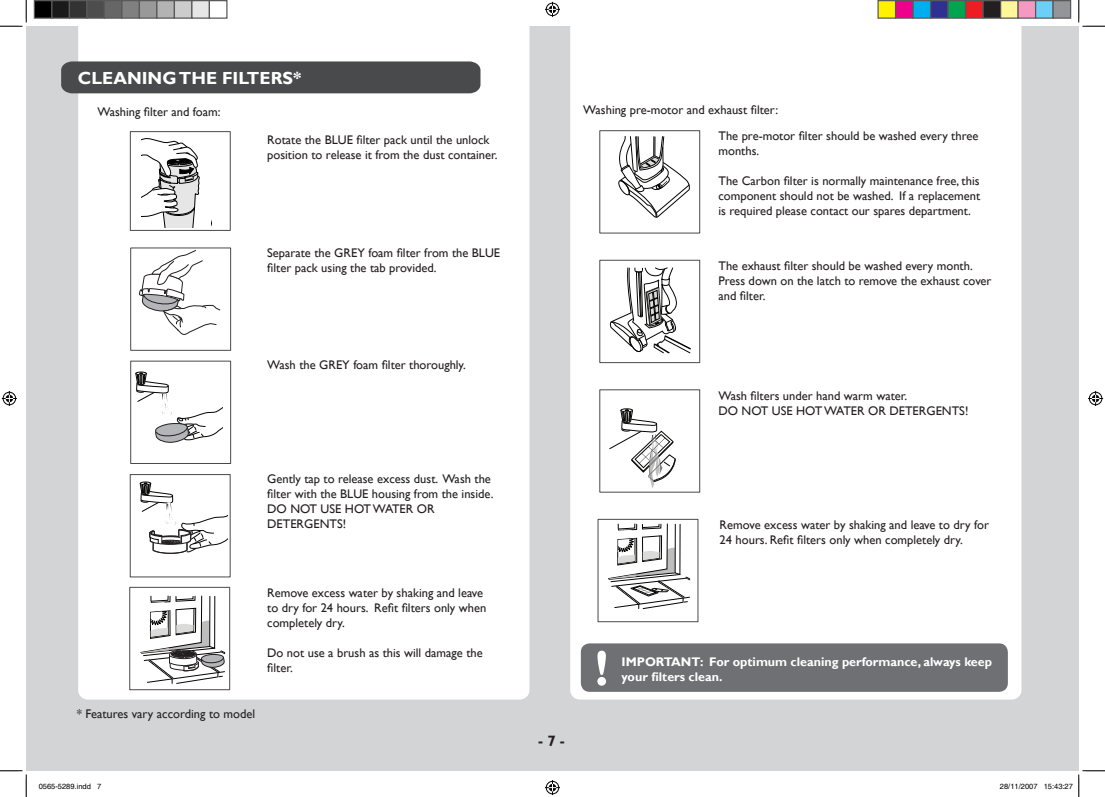
<style>
.page{position:relative;width:1105px;height:797px;background:#fff}
.page>*{position:absolute;margin:0;border:0;box-sizing:border-box;transform-origin:0 0}
.t1{font:700 50px "Gill Sans";color:#fff}
.t2{font:700 17.5px "Gill Sans";color:#fff}
.t3{font:700 15px "Gill Sans";color:#231f20}
.t4{font:12.5px/15px "Gill Sans";color:#231f20}
.t5{font:700 12.5px "Gill Sans";color:#fff}
.t6{font:7.5px "Helvetica";color:#000}
</style>
<div class="page">
<div style="left:26px;top:26px;width:1053px;height:744px;background:#d3d4d6"></div>
<div style="left:570px;top:26px;width:451px;height:673px;background:#fff"></div>
<div style="left:78px;top:26px;width:451px;height:673px;background:#fff"></div>
<div style="left:61px;top:61px;width:419px;height:32px;background:#494a4b"></div>
<svg style="left:139px;top:250px;width:82px;height:86px;background:#e8e7e8"></svg>
<svg style="left:135px;top:371px;width:88px;height:73px;background:#e5e5e6"></svg>
<div style="left:130px;top:131px;width:101px;height:100px;border:1px solid #494a4b"></div>
<div style="left:130px;top:361px;width:101px;height:103px;border:1px solid #494a4b"></div>
<div style="left:130px;top:474px;width:100px;height:103px;border:1px solid #494a4b"></div>
<div style="left:130px;top:248px;width:101px;height:102px;border:1px solid #494a4b"></div>
<svg style="left:610px;top:265px;width:81px;height:88px;background:#cecece"></svg>
<div style="left:599px;top:260px;width:101px;height:103px;border:1px solid #494a4b"></div>
<div style="left:581px;top:643px;width:427px;height:49px;background:#6f7073;border-radius:9px"></div>
<div style="left:598px;top:519px;width:100px;height:103px;border:1px solid #494a4b"></div>
<svg style="left:608px;top:523px;width:82px;height:90px;background:#d4d4d4"></svg>
<div style="left:599px;top:130px;width:101px;height:103px;border:1px solid #494a4b"></div>
<svg style="left:618px;top:135px;width:72px;height:85px;background:#d8d8d8"></svg>
<div style="left:129px;top:587px;width:101px;height:103px;border:1px solid #494a4b"></div>
<svg style="left:141px;top:596px;width:84px;height:92px;background:#cfcece"></svg>
<svg style="left:140px;top:481px;width:88px;height:109px;background:#e8e7e7"></svg>
<svg style="left:141px;top:138px;width:59px;height:89px;background:#ccc"></svg>
<svg style="left:207px;top:200px;width:4px;height:27px"></svg>
<div style="left:599px;top:389px;width:101px;height:103px;border:1px solid #494a4b"></div>
<svg style="left:609px;top:408px;width:67px;height:80px;background:#dfdfde"></svg>
<svg style="left:0;top:0;width:27px;height:27px"></svg>
<svg style="left:0;top:770px;width:27px;height:27px"></svg>
<svg style="left:1078px;top:0;width:27px;height:27px"></svg>
<svg style="left:545px;top:2px;width:15px;height:15px"></svg>
<svg style="left:545px;top:780px;width:15px;height:15px"></svg>
<svg style="left:2px;top:391px;width:15px;height:15px"></svg>
<svg style="left:1088px;top:391px;width:15px;height:15px"></svg>
<div style="left:34px;top:1px;width:18px;height:17px;background:#000"></div>
<div style="left:34px;top:0;width:18px;height:19px;border:1px solid #595959"></div>
<div style="left:52px;top:1px;width:17px;height:17px;background:#1a1a1a"></div>
<div style="left:51px;top:0;width:19px;height:19px;border:1px solid #595959"></div>
<div style="left:69px;top:1px;width:18px;height:17px;background:#333"></div>
<div style="left:69px;top:0;width:19px;height:19px;border:1px solid #595959"></div>
<div style="left:87px;top:1px;width:17px;height:17px;background:#4d4d4d"></div>
<div style="left:86px;top:0;width:19px;height:19px;border:1px solid #595959"></div>
<div style="left:104px;top:1px;width:18px;height:17px;background:#666"></div>
<div style="left:104px;top:0;width:18px;height:19px;border:1px solid #595959"></div>
<div style="left:122px;top:1px;width:17px;height:17px;background:#808080"></div>
<div style="left:121px;top:0;width:19px;height:19px;border:1px solid #595959"></div>
<div style="left:139px;top:1px;width:18px;height:17px;background:#999"></div>
<div style="left:139px;top:0;width:19px;height:19px;border:1px solid #595959"></div>
<div style="left:157px;top:1px;width:17px;height:17px;background:#b3b3b3"></div>
<div style="left:156px;top:0;width:19px;height:19px;border:1px solid #595959"></div>
<div style="left:174px;top:1px;width:18px;height:17px;background:#ccc"></div>
<div style="left:174px;top:0;width:18px;height:19px;border:1px solid #595959"></div>
<div style="left:192px;top:1px;width:17px;height:17px;background:#e6e6e6"></div>
<div style="left:191px;top:0;width:19px;height:19px;border:1px solid #595959"></div>
<div style="left:209px;top:0;width:19px;height:19px;border:1px solid #595959"></div>
<div style="left:878px;top:1px;width:17px;height:17px;background:#fff101"></div>
<div style="left:877px;top:0;width:19px;height:19px;border:1px solid #595959"></div>
<div style="left:895px;top:1px;width:18px;height:17px;background:#ed028c"></div>
<div style="left:895px;top:0;width:19px;height:19px;border:1px solid #595959"></div>
<div style="left:913px;top:1px;width:17px;height:17px;background:#00aeef"></div>
<div style="left:912px;top:0;width:19px;height:19px;border:1px solid #595959"></div>
<div style="left:930px;top:1px;width:18px;height:17px;background:#2e3092"></div>
<div style="left:930px;top:0;width:19px;height:19px;border:1px solid #595959"></div>
<div style="left:948px;top:1px;width:17px;height:17px;background:#00a54f"></div>
<div style="left:947px;top:0;width:19px;height:19px;border:1px solid #595959"></div>
<div style="left:965px;top:1px;width:18px;height:17px;background:#ee1d23"></div>
<div style="left:965px;top:0;width:19px;height:19px;border:1px solid #595959"></div>
<div style="left:983px;top:1px;width:17px;height:17px;background:#231f20"></div>
<div style="left:982px;top:0;width:19px;height:19px;border:1px solid #595959"></div>
<div style="left:1000px;top:1px;width:18px;height:17px;background:#fff79a"></div>
<div style="left:1000px;top:0;width:19px;height:19px;border:1px solid #595959"></div>
<div style="left:1018px;top:1px;width:17px;height:17px;background:#f499c2"></div>
<div style="left:1017px;top:0;width:19px;height:19px;border:1px solid #595959"></div>
<div style="left:1035px;top:1px;width:18px;height:17px;background:#6bcff6"></div>
<div style="left:1035px;top:0;width:19px;height:19px;border:1px solid #595959"></div>
<div style="left:1053px;top:1px;width:17px;height:17px;background:#939598"></div>
<div style="left:1052px;top:0;width:19px;height:19px;border:1px solid #595959"></div>
<svg style="left:1044px;top:770px;width:61px;height:27px"></svg>
<p class="t2" style="left:78px;top:68px;width:225px">CLEANING THE FILTERS*</p>
<p class="t4" style="left:97px;top:104px;width:125px">Washing filter and foam:</p>
<p class="t4" style="left:583px;top:102px;width:196px">Washing pre-motor and exhaust filter:</p>
<p class="t4" style="left:267px;top:132px;width:232px">Rotate the BLUE filter pack until the unlock position to release it from the dust container.</p>
<p class="t4" style="left:718px;top:129px;width:261px">The pre-motor filter should be washed every three months.</p>
<p class="t4" style="left:718px;top:174px;width:263px;text-align:justify">The Carbon filter is normally maintenance free, this component should not be washed. If a replacement is required please contact our spares department.</p>
<p class="t4" style="left:267px;top:246px;width:234px">Separate the GREY foam filter from the BLUE filter pack using the tab provided.</p>
<p class="t4" style="left:267px;top:357px;width:200px">Wash the GREY foam filter thoroughly.</p>
<p class="t4" style="left:267px;top:471px;width:228px">Gently tap to release excess dust. Wash the filter with the BLUE housing from the inside.<br>DO NOT USE HOT WATER OR</p>
<p class="t4" style="left:267px;top:516px;width:80px">DETERGENTS!</p>
<p class="t4" style="left:267px;top:585px;width:221px">Remove excess water by shaking and leave to dry for 24 hours. Refit filters only when completely dry.</p>
<p class="t4" style="left:267px;top:645px;width:217px">Do not use a brush as this will damage the filter.</p>
<p class="t4" style="left:77px;top:706px;width:180px">* Features vary according to model</p>
<p class="t4" style="left:718px;top:258px;width:275px">The exhaust filter should be washed every month.<br>Press down on the latch to remove the exhaust cover and filter.</p>
<p class="t4" style="left:718px;top:388px;width:190px">Wash filters under hand warm water.</p>
<p class="t4" style="left:718px;top:403px;width:251px">DO NOT USE HOT WATER OR DETERGENTS!</p>
<p class="t4" style="left:720px;top:517px;width:271px">Remove excess water by shaking and leave to dry for<br>24 hours. Refit filters only when completely dry.</p>
<p class="t3" style="left:536px;top:732px;width:30px">- - 7 --</p>
<p class="t1" style="left:595px;top:638px;width:15px">!</p>
<p class="t5" style="left:622px;top:653px;width:372px">IMPORTANT: For optimum cleaning performance, always keep</p>
<p class="t5" style="left:622px;top:668px;width:102px">your filters clean.</p>
<p class="t6" style="left:39px;top:782px;width:64px">0565-5289.indd 7</p>
<p class="t6" style="left:1000px;top:782px;width:74px">28/11/2007 15:43:27</p>
</div>
